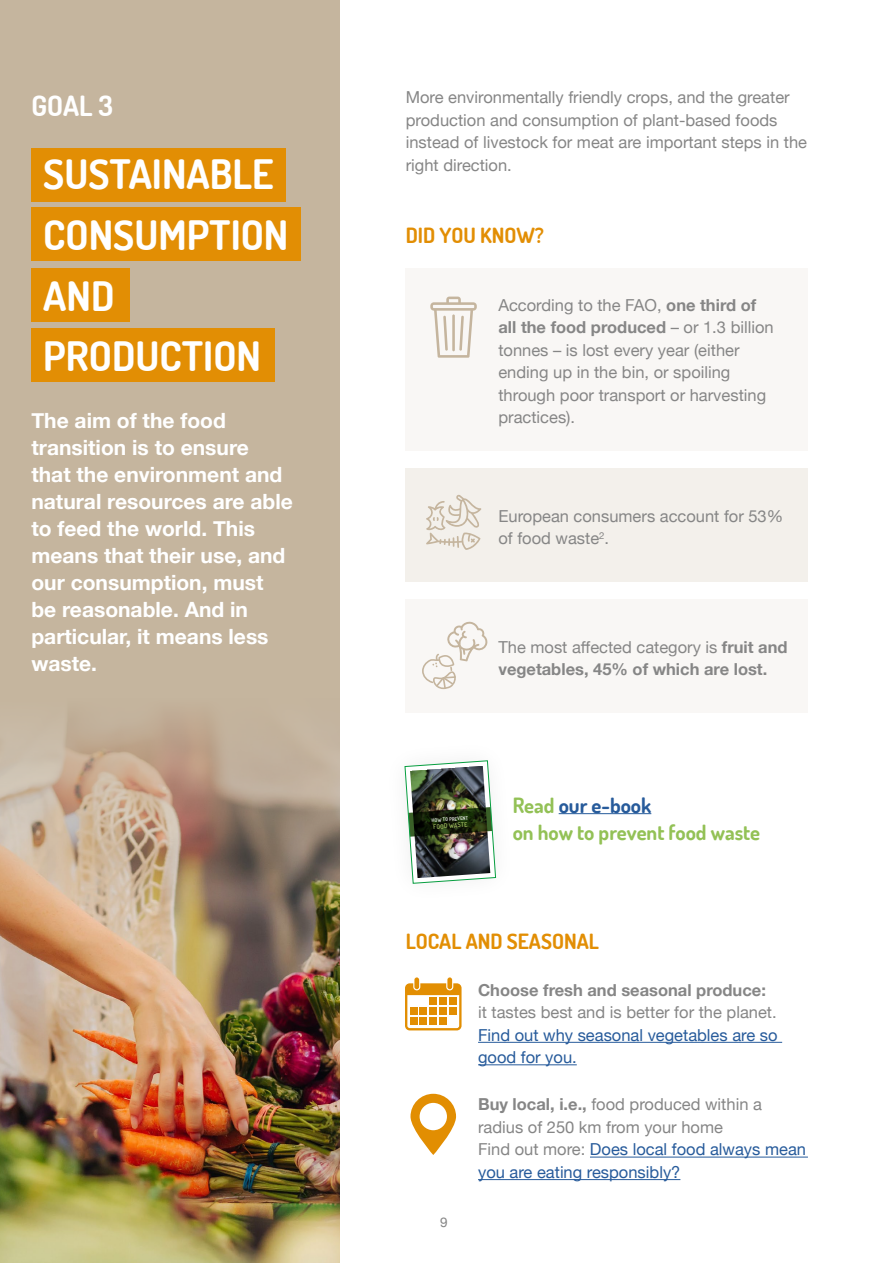
<style>
.page{position:relative;width:893px;height:1263px;background:#fff}
.page>*{position:absolute;margin:0;border:0;box-sizing:border-box;transform-origin:0 0}
.t1{font:700 40.5px/60.8px "Dosis";color:#fff}
.t2{font:700 27.9px "Dosis";color:#fff}
.t3{font:700 21px/27px "Helvetica Neue";color:#fff}
.t4{font:700 21px/27px "Dosis";color:#93c156}
.t5{font:700 21px "Dosis";color:#e28e04}
.t6{font:16.5px/22.5px "Helvetica Neue";color:#868686}
.t7{font:700 16.5px/22.5px "Helvetica Neue";color:#868686}
.t8{font:16.5px/22.5px "Helvetica Neue";color:#275b9b}
.t9{font:13.5px "Helvetica Neue";color:#868686}
.t10{font:600 6.3px "Dosis";color:#a1c160;scale:.95 1}
.t11{font:600 4.95px "Dosis";color:#fff;scale:.95 1}
.s1{font-weight:700}
.s2{font-weight:400}
.s3{color:#275b9b}
</style>
<div class="page">
<img style="left:0;top:1049px;width:340px;height:214px">
<svg style="left:0;top:0;width:340px;height:1049px;background:#bda991"></svg>
<div style="left:31px;top:148px;width:255px;height:53px;background:#e28e04"></div>
<div style="left:31px;top:207px;width:270px;height:54px;background:#e28e04"></div>
<div style="left:31px;top:268px;width:99px;height:54px;background:#e28e04"></div>
<div style="left:31px;top:328px;width:244px;height:54px;background:#e28e04"></div>
<div style="left:406px;top:268px;width:402px;height:183px;background:#f9f7f5"></div>
<div style="left:406px;top:469px;width:402px;height:113px;background:#f3f0eb"></div>
<div style="left:406px;top:599px;width:402px;height:113px;background:#f9f7f5"></div>
<hr style="left:559px;top:813px;width:92px;height:1px;background:#275b9b">
<img style="left:404px;top:760px;width:93px;height:124px">
<hr style="left:478px;top:1042px;width:304px;height:1px;background:#275b9b">
<hr style="left:478px;top:1064px;width:99px;height:1px;background:#275b9b">
<hr style="left:590px;top:1157px;width:218px;height:1px;background:#275b9b">
<hr style="left:478px;top:1179px;width:202px;height:1px;background:#275b9b">
<svg style="left:430px;top:297px;width:47px;height:61px"></svg>
<svg style="left:426px;top:494px;width:55px;height:56px"></svg>
<svg style="left:422px;top:621px;width:66px;height:68px"></svg>
<svg style="left:405px;top:983px;width:57px;height:47px"></svg>
<div style="left:447px;top:977px;width:5px;height:12px;background:#e28e02;border-radius:2px"></div>
<div style="left:414px;top:977px;width:5px;height:12px;background:#e28e02;border-radius:2px"></div>
<div style="left:410px;top:1007px;width:7px;height:8px;background:#e28e02"></div>
<div style="left:410px;top:1017px;width:7px;height:7px;background:#e28e02"></div>
<div style="left:420px;top:1007px;width:7px;height:8px;background:#e28e02"></div>
<div style="left:420px;top:1017px;width:7px;height:7px;background:#e28e02"></div>
<div style="left:430px;top:998px;width:7px;height:7px;background:#e28e02"></div>
<div style="left:430px;top:1007px;width:7px;height:8px;background:#e28e02"></div>
<div style="left:430px;top:1017px;width:7px;height:7px;background:#e28e02"></div>
<div style="left:440px;top:998px;width:7px;height:7px;background:#e28e02"></div>
<div style="left:440px;top:1007px;width:7px;height:8px;background:#e28e02"></div>
<div style="left:440px;top:1017px;width:7px;height:7px;background:#e28e02"></div>
<div style="left:449px;top:998px;width:7px;height:7px;background:#e28e02"></div>
<div style="left:449px;top:1007px;width:7px;height:8px;background:#e28e02"></div>
<svg style="left:410px;top:1094px;width:46px;height:61px"></svg>
<h2 class="t2" style="left:31px;top:87px;width:83px">GOAL 3</h2>
<h1 class="t1" style="left:43px;top:143px;width:247px">SUSTAINABLE<br>CONSUMPTION<br>AND<br>PRODUCTION</h1>
<p class="t3" style="left:31px;top:408px;width:263px">The aim of the food transition is to ensure that the environment and natural resources are able to feed the world. This means that their use, and our consumption, must be reasonable. And in particular, it means less waste.</p>
<p class="t6" style="left:406px;top:87px;width:403px">More environmentally friendly crops, and the greater production and consumption of plant-based foods instead of livestock for meat are important steps in the right direction.</p>
<p class="t5" style="left:406px;top:221px;width:140px">DID YOU KNOW?</p>
<p class="t6" style="left:498px;top:295px;width:277px">According to the FAO, <span class="s1">one third of all the food produced</span> – or 1.3 billion tonnes – is lost every year (either ending up in the bin, or spoiling through poor transport or harvesting practices).</p>
<p class="t6" style="left:498px;top:506px;width:286px">European consumers account for 53% of food waste<sup>2</sup>.</p>
<p class="t7" style="left:498px;top:636px;width:291px"><span class="s2">The most affected category is</span> fruit and vegetables, 45% of which are lost.</p>
<p class="t11" style="left:432px;top:817px;width:40px;rotate:-4deg">HOW TO PREVENT</p>
<p class="t10" style="left:433px;top:823px;width:37px;rotate:-4deg">FOOD WASTE</p>
<p class="t4" style="left:513px;top:791px;width:249px">Read <span class="s3">our e-book<br></span>on how to prevent food waste</p>
<p class="t5" style="left:406px;top:927px;width:195px">LOCAL AND SEASONAL</p>
<p class="t9" style="left:440px;top:1212px;width:9px">9</p>
<p class="t7" style="left:478px;top:979px;width:289px">Choose fresh and seasonal produce:</p>
<p class="t6" style="left:478px;top:1002px;width:300px">it tastes best and is better for the planet.</p>
<p class="t8" style="left:478px;top:1024px;width:301px">Find out why seasonal vegetables are so good for you.</p>
<p class="t6" style="left:478px;top:1094px;width:329px"><span class="s1">Buy local, i.e.,</span> food produced within a radius of 250 km from your home<br>Find out more: <span class="s3">Does local food always mean you are eating responsibly?</span></p>
</div>
